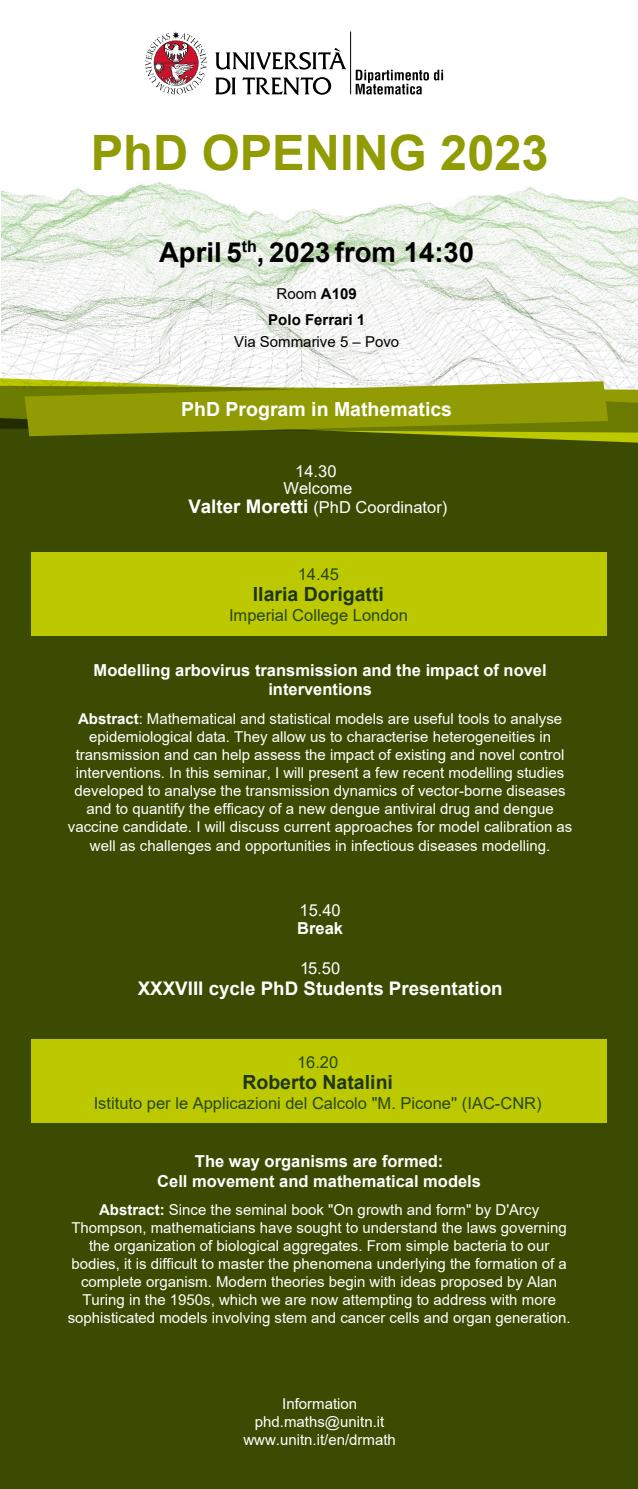
<style>
.page{position:relative;width:638px;height:1489px;background:#fff}
.page>*{position:absolute;margin:0;border:0;box-sizing:border-box;transform-origin:0 0}
.t1{font:700 48.75px "Arial";color:#919b04}
.t2{font:700 27.53px "Arial";color:#000}
.t3{font:700 19.5px "Arial";color:#fff}
.t4{font:700 19.5px "Arial";color:#1f3616}
.t5{font:700 19.5px "Arial";color:#1f3616}
.t6{font:700 18.75px "Arial";color:#fff}
.t7{font:700 16.5px/19.8px "Arial";color:#fff;text-align:center}
.t8{font:700 16.5px/19.8px "Arial";color:#fff;text-align:center}
.t9{font:16.5px "Arial";color:#29471d}
.t10{font:16.5px/16.6px "Arial";color:#fff;text-align:center}
.t11{font:16.5px "Arial";color:#29471d}
.t12{font:15px/18.1px "Arial";color:#fff;text-align:center}
.t13{font:15px/18px "Arial";color:#fff;text-align:center}
.t14{font:700 15px/26.2px "Arial";color:#000;text-align:center}
.t15{font:15px "Arial";color:#000}
.s1{font-weight:400}
.s2{font-style:inherit}
.s3{font-weight:700;font-size:18.75px}
.s4{font-weight:700}
</style>
<div class="page">
<div style="left:0;top:442px;width:638px;height:1046px;background:#3b4b02"></div>
<svg style="left:0;top:378px;width:638px;height:64px;fill:#3b4b02"></svg>
<div style="left:31px;top:1038px;width:575px;height:84px;background:#bdc900"></div>
<hr style="left:350px;top:32px;width:1px;height:62px;background:#000">
<svg style="left:145px;top:31px;width:62px;height:63px"></svg>
<svg style="left:215px;top:77px;width:116px;height:18px"></svg>
<svg style="left:215px;top:48px;width:131px;height:22px"></svg>
<svg style="left:356px;top:70px;width:87px;height:25px"></svg>
<img style="left:1px;top:182px;width:637px;height:199px">
<svg style="left:0;top:381px;width:638px;height:55px"></svg>
<div style="left:31px;top:552px;width:575px;height:84px;background:#bdc900"></div>
<h1 class="t1" style="left:91px;top:119px;width:459px">PhD OPENING 2023</h1>
<h2 class="t2" style="left:159px;top:232px;width:317px">April 5<sup>th</sup>, 2023 from 14:30</h2>
<p class="t14" style="left:268px;top:280px;width:98px"><span class="s1">Room</span> A109<br>Polo Ferrari 1</p>
<p class="t15" style="left:234px;top:332px;width:167px">Via Sommarive 5 – Pov<span class="s2">o</span></p>
<h3 class="t3" style="left:181px;top:395px;width:272px">PhD Program in Mathematics</h3>
<p class="t10" style="left:283px;top:463px;width:70px">14.30<br>Welcome</p>
<p class="t10" style="left:188px;top:498px;width:260px"><span class="s3">Valter Moretti</span> (PhD Coordinator)</p>
<p class="t11" style="left:298px;top:562px;width:43px">14.45</p>
<h3 class="t5" style="left:253px;top:580px;width:133px">Ilaria Dorigatti</h3>
<p class="t11" style="left:229px;top:604px;width:180px">Imperial College London</p>
<p class="t8" style="left:94px;top:660px;width:454px">Modelling arbovirus transmission and the impact of novel interventions</p>
<p class="t12" style="left:68px;top:709px;width:506px"><span class="s4">Abstract</span>: Mathematical and statistical models are useful tools to analyse epidemiological data. They allow us to characterise heterogeneities in transmission and can help assess the impact of existing and novel control interventions. In this seminar, I will present a few recent modelling studies developed to analyse the transmission dynamics of vector-borne diseases and to quantify the efficacy of a new dengue antiviral drug and dengue vaccine candidate. I will discuss current approaches for model calibration as well as challenges and opportunities in infectious diseases modelling<span class="s2">.</span></p>
<p class="t10" style="left:299px;top:902px;width:43px">15.40</p>
<p class="t7" style="left:297px;top:918px;width:47px">Break</p>
<p class="t10" style="left:300px;top:959px;width:42px">15.50</p>
<p class="t6" style="left:138px;top:975px;width:366px">XXXVIII cycle PhD Students Presentation</p>
<p class="t9" style="left:297px;top:1050px;width:43px">16.20</p>
<h3 class="t4" style="left:242px;top:1068px;width:152px">Roberto Natalini</h3>
<p class="t9" style="left:94px;top:1091px;width:449px">Istituto per le Applicazioni del Calcolo <span class="s2">"</span>M. Picone'' (IAC-CNR)</p>
<p class="t7" style="left:157px;top:1151px;width:325px">The way organisms are formed:<br>Cell movement and mathematical model<span class="s2">s</span></p>
<p class="t13" style="left:68px;top:1200px;width:504px"><span class="s4">Abstract:</span> Since the seminal book "On growth and form" by D'Arcy Thompson, mathematicians have sought to understand the laws governing the organization of biological aggregates. From simple bacteria to our bodies, it is difficult to master the phenomena underlying the formation of a complete organism. Modern theories begin with ideas proposed by Alan Turing in the 1950s, which we are now attempting to address with more sophisticated models involving stem and cancer cells and organ generation<span class="s2">.</span></p>
<p class="t12" style="left:243px;top:1393px;width:154px">Information phd.maths@unitn.it www.unitn.it/en/drmath</p>
</div>
